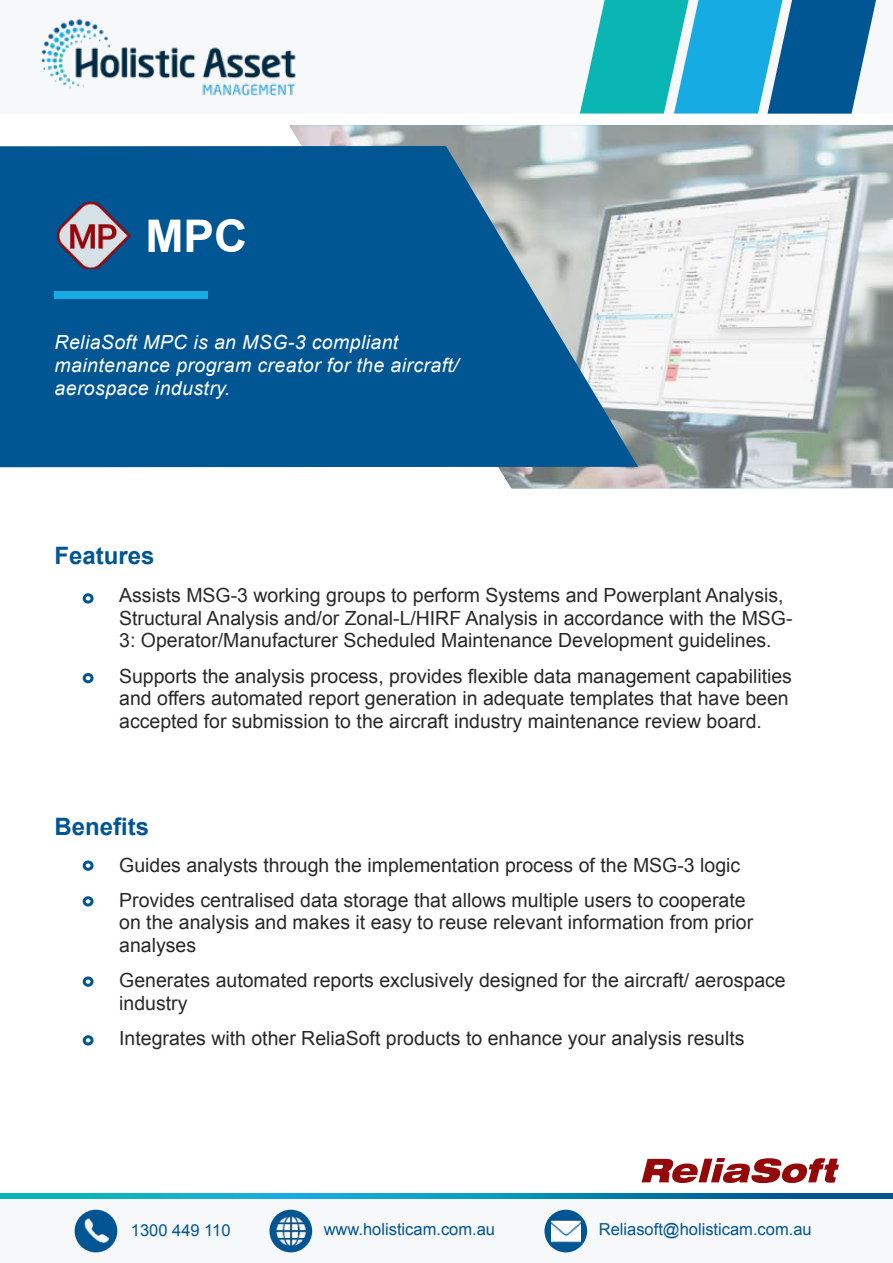
<style>
.page{position:relative;width:893px;height:1263px;background:#fff}
.page>*{position:absolute;margin:0;border:0;box-sizing:border-box;transform-origin:0 0}
.t1{font:700 45px "Arial";color:#fff}
.t2{font:700 24px "Arial";color:#005593}
.t3{font:19.5px/22.5px "Arial";color:#292829}
.t4{font:italic 19.5px/23.4px "Arial";letter-spacing:.02em;color:#fff}
.t5{font:16.5px "Arial";color:#005593}
</style>
<div class="page">
<svg style="left:1px;top:1194px;width:891px;height:5px;background:#0a90b7"></svg>
<div style="left:0;top:1199px;width:893px;height:64px;background:#f7f8f9"></div>
<svg style="left:226px;top:125px;width:667px;height:363px"></svg>
<svg style="left:0;top:146px;width:698px;height:321px;background:#2e70a0"></svg>
<div style="left:55px;top:291px;width:153px;height:8px;background:#16ace3"></div>
<img style="left:55px;top:202px;width:85px;height:67px">
<div style="left:0;top:0;width:893px;height:114px;background:#f7f8f9"></div>
<img style="left:41px;top:19px;width:255px;height:77px">
<svg style="left:642px;top:1158px;width:197px;height:25px"></svg>
<div style="left:83px;top:593px;width:11px;height:10px;border:3px solid #005593;border-radius:50%"></div>
<div style="left:83px;top:673px;width:11px;height:10px;border:3px solid #005593;border-radius:50%"></div>
<div style="left:83px;top:860px;width:11px;height:11px;border:3px solid #005593;border-radius:50%"></div>
<div style="left:83px;top:976px;width:11px;height:11px;border:3px solid #005593;border-radius:50%"></div>
<svg style="left:580px;top:0;width:296px;height:114px;background:#2ea1c2"></svg>
<div style="left:83px;top:896px;width:11px;height:10px;border:3px solid #005593;border-radius:50%"></div>
<div style="left:83px;top:1035px;width:11px;height:10px;border:3px solid #005593;border-radius:50%"></div>
<div style="left:75px;top:1210px;width:42px;height:42px;background:#005593;border-radius:50%"></div>
<img style="left:84px;top:1217px;width:26px;height:27px">
<div style="left:269px;top:1210px;width:43px;height:42px;background:#005593;border-radius:50%"></div>
<img style="left:276px;top:1216px;width:30px;height:30px">
<div style="left:544px;top:1210px;width:43px;height:42px;background:#005593;border-radius:50%"></div>
<img style="left:552px;top:1220px;width:28px;height:23px">
<h1 class="t1" style="left:145px;top:207px;width:103px">MPC</h1>
<p class="t4" style="left:55px;top:330px;width:406px">ReliaSoft MPC is an MSG-3 compliant maintenance program creator for the aircraft/ aerospace industry.</p>
<p class="t2" style="left:55px;top:540px;width:102px">Features</p>
<p class="t3" style="left:119px;top:584px;width:666px">Assists MSG-3 working groups to perform Systems and Powerplant Analysis,</p>
<p class="t3" style="left:119px;top:629px;width:654px">3: Operator/Manufacturer Scheduled Maintenance Development guidelines.</p>
<p class="t3" style="left:119px;top:607px;width:675px">Structural Analysis and/or Zonal /L- HIRF Analysis in accordance with the MSG-</p>
<p class="t3" style="left:119px;top:665px;width:674px">Supports the analysis process, provides flexible data management capabilities and offers automated report generation in adequate templates that have been accepted for submission to the aircraft industry maintenance review board.</p>
<p class="t2" style="left:55px;top:811px;width:96px">Benefits</p>
<p class="t3" style="left:119px;top:847px;width:628px;line-height:35.2px">Guides analysts through the implementation process of the MSG-3 logic<br>Provides centralised data storage that allows multiple users to cooperate</p>
<p class="t3" style="left:119px;top:911px;width:636px">on the analysis and makes it easy to reuse relevant information from prior analyses</p>
<p class="t3" style="left:119px;top:969px;width:668px">Generates automated reports exclusively designed for the aircraft/ aerospace industry</p>
<p class="t3" style="left:119px;top:1027px;width:627px">Integrates with other ReliaSoft products to enhance your analysis results</p>
<p class="t5" style="left:131px;top:1220px;width:101px">1300 449 110</p>
<p class="t5" style="left:324px;top:1219px;width:173px">www.holisticam.com.au</p>
<p class="t5" style="left:599px;top:1218px;width:214px">Reliasoft@holisticam.com.au</p>
</div>
